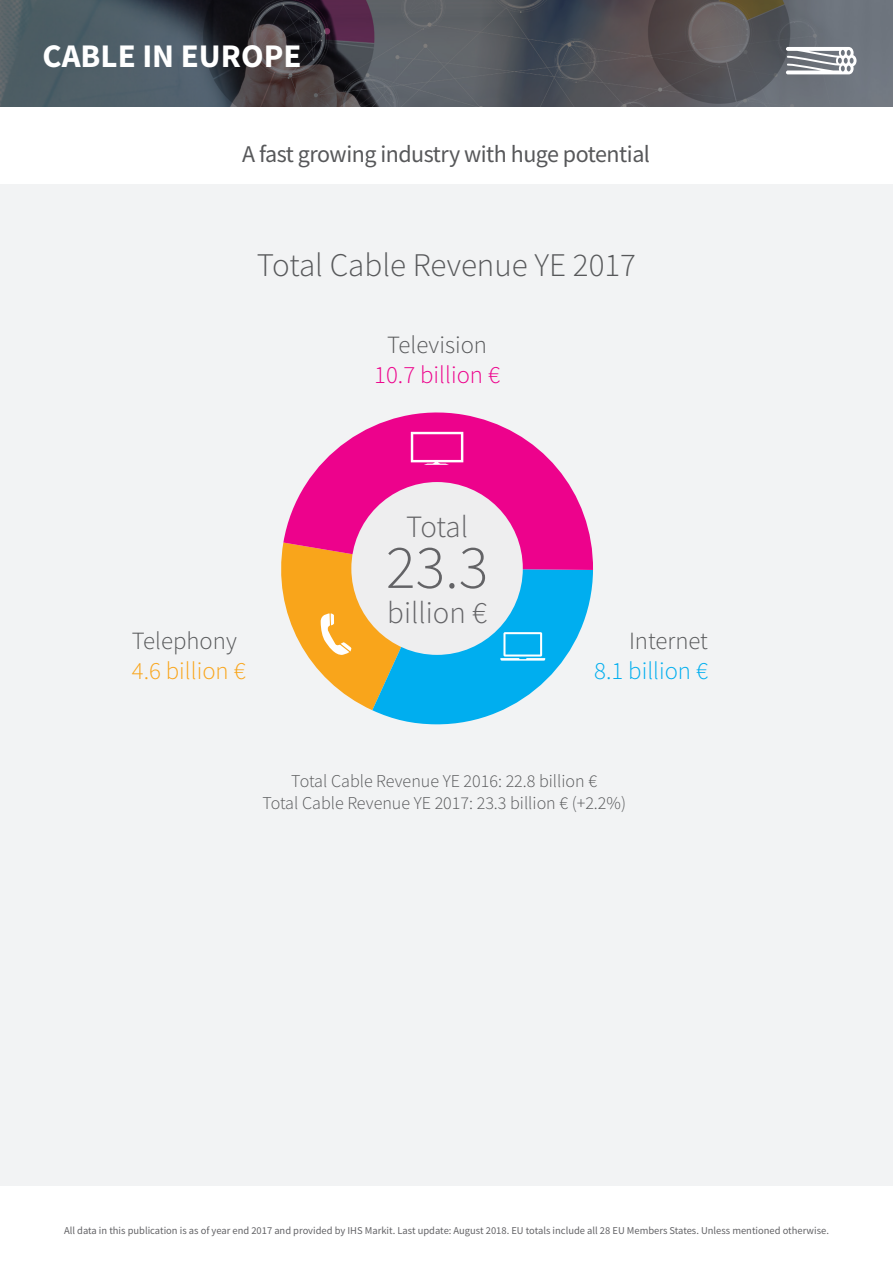
<style>
.page{position:relative;width:893px;height:1263px;background:#fff}
.page>*{position:absolute;margin:0;border:0;box-sizing:border-box;transform-origin:0 0}
.subtitel_body_txt{font:300 61.8px "Source Sans Pro";color:#636366}
.subtitel_body_txt-2{font:300 33px "Source Sans Pro";color:#57585a}
.t1{font:700 33px "Source Sans Pro";color:#fff}
.subtitel_body_txt-3{font:300 30.9px "Source Sans Pro";color:#636366}
.subtitel_body_txt-4{font:300 24.75px "Source Sans Pro";color:#57585a}
.subtitel_body_txt-5{font:300 24.75px "Source Sans Pro";color:#ed028c}
.subtitel_body_txt-6{font:300 24.75px "Source Sans Pro";color:#f9a51b}
.subtitel_body_txt-7{font:300 24.75px "Source Sans Pro";color:#00aeef}
.subtitel_body_txt-8{font:24px "Source Sans Pro";letter-spacing:-.02em;color:#57585a}
.subtitel_body_txt-9{font:300 18px "Source Sans Pro";color:#57585a}
.body_txt{font:10.5px "Source Sans Pro";color:#636366}
</style>
<div class="page">
<div style="left:0;top:184px;width:893px;height:1002px;background:#f2f3f4"></div>
<svg style="left:283px;top:412px;width:308px;height:130px;fill:#ed028c"></svg>
<svg style="left:0;top:0;width:893px;height:106px;background:#50535a"></svg>
<div style="left:351px;top:482px;width:172px;height:173px;background:#eeeeef;border-radius:50%"></div>
<svg style="left:411px;top:432px;width:52px;height:33px"></svg>
<svg style="left:281px;top:542px;width:312px;height:183px"></svg>
<svg style="left:786px;top:47px;width:70px;height:27px"></svg>
<p class="t1" style="left:43px;top:34px;width:260px">CABLE IN EUROPE</p>
<p class="subtitel_body_txt-8" style="left:242px;top:139px;width:409px">A fast growing industry with huge potential</p>
<p class="subtitel_body_txt-2" style="left:257px;top:245px;width:381px">Total Cable Revenue YE 2017</p>
<p class="subtitel_body_txt-4" style="left:387px;top:330px;width:102px">Television</p>
<p class="subtitel_body_txt-5" style="left:374px;top:359px;width:127px">10.7 billion €</p>
<p class="subtitel_body_txt-4" style="left:132px;top:626px;width:106px">Telephony</p>
<p class="subtitel_body_txt-6" style="left:132px;top:656px;width:115px">4.6 billion €</p>
<p class="subtitel_body_txt-3" style="left:406px;top:508px;width:64px">Total</p>
<p class="subtitel_body_txt" style="left:386px;top:529px;width:104px">23.3</p>
<p class="subtitel_body_txt-3" style="left:387px;top:594px;width:101px">billion €</p>
<p class="subtitel_body_txt-4" style="left:629px;top:626px;width:80px">Internet</p>
<p class="subtitel_body_txt-7" style="left:594px;top:656px;width:115px">8.1 billion €</p>
<p class="subtitel_body_txt-9" style="left:291px;top:770px;width:307px">Total Cable Revenue YE 2016: 22.8 billion €</p>
<p class="subtitel_body_txt-9" style="left:262px;top:792px;width:365px">Total Cable Revenue YE 2017: 23.3 billion € (+2.2%)</p>
<p class="body_txt" style="left:64px;top:1224px;width:766px">All data in this publication is as of year end 2017 and provided by IHS Markit. Last update: August 2018. EU totals include all 28 EU Members States. Unless mentioned otherwise.</p>
</div>
